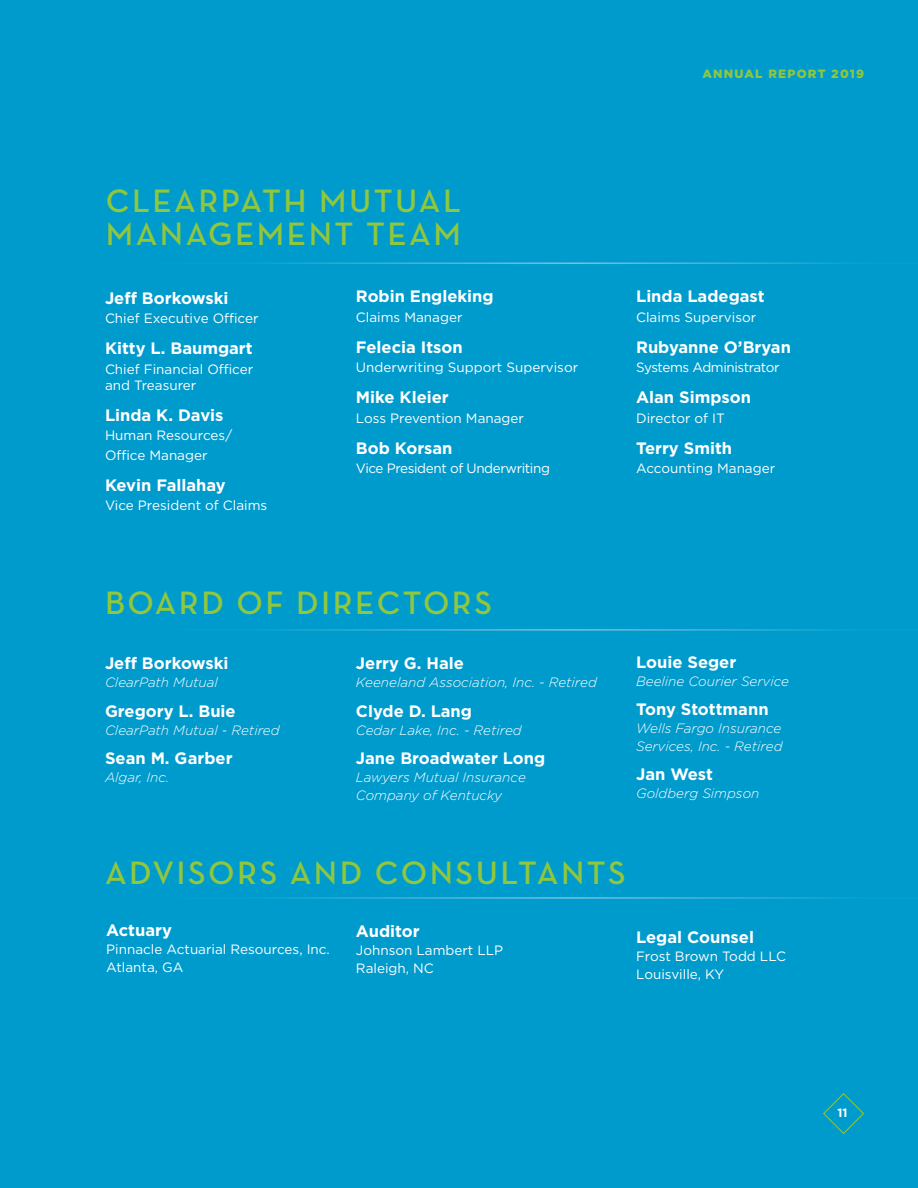
<style>
.page{position:relative;width:918px;height:1188px;background:#009bcd}
.page>*{position:absolute;margin:0;border:0;box-sizing:border-box;transform-origin:0 0}
.t1{font:600 33px/33px "Neutraface Text";letter-spacing:.075em;color:#90c73d}
.t2{font:700 16.5px "Gotham HTF";color:#fff}
.t3{font:13.5px/18px "Gotham HTF";color:#fff}
.t4{font:italic 300 13.5px/18px "Gotham HTF";color:#fff}
.t5{font:13.5px "Gotham HTF";letter-spacing:-.03em;color:#fff}
.t6{font:13.5px "Gotham HTF";letter-spacing:-.035em;color:#fff}
.t7{font:900 12px "Gotham HTF";letter-spacing:.1em;color:#90c73d}
.t8{font:700 12px "Gotham HTF";color:#fff}
</style>
<div class="page">
<hr style="left:105px;top:263px;width:813px;height:1px;background:#fff">
<hr style="left:105px;top:630px;width:813px;height:1px;background:#fff">
<hr style="left:105px;top:898px;width:813px;height:1px;background:#fff">
<svg style="left:823px;top:1093px;width:41px;height:41px"></svg>
<p class="t7" style="left:703px;top:66px;width:163px">ANNUAL REPORT 2019</p>
<h1 class="t1" style="left:106px;top:183px;width:357px">CLEARPATH MUTUAL<br>MANAGEMENT TEAM</h1>
<p class="t2" style="left:105px;top:288px;width:125px">Jeff Borkowski</p>
<p class="t3" style="left:105px;top:309px;width:155px">Chief Executive Officer</p>
<p class="t2" style="left:105px;top:339px;width:149px">Kitty L. Baumgart</p>
<p class="t3" style="left:105px;top:360px;width:150px;line-height:16.5px">Chief Financial Officer and Treasurer</p>
<p class="t2" style="left:105px;top:406px;width:120px">Linda K. Davis</p>
<p class="t3" style="left:105px;top:426px;width:129px;line-height:19.5px">Human Resources/<br>Office Manager</p>
<p class="t2" style="left:105px;top:475px;width:122px">Kevin Fallahay</p>
<p class="t3" style="left:105px;top:496px;width:164px">Vice President of Claims</p>
<p class="t2" style="left:356px;top:287px;width:139px">Robin Engleking</p>
<p class="t3" style="left:356px;top:308px;width:108px">Claims Manager</p>
<p class="t2" style="left:356px;top:337px;width:108px">Felecia Itson</p>
<p class="t3" style="left:356px;top:358px;width:224px">Underwriting Support Supervisor</p>
<p class="t2" style="left:356px;top:388px;width:94px">Mike Kleier</p>
<p class="t3" style="left:356px;top:409px;width:170px">Loss Prevention Manager</p>
<p class="t2" style="left:356px;top:438px;width:98px">Bob Korsan</p>
<p class="t5" style="left:356px;top:461px;width:196px">Vice President of Underwriting</p>
<p class="t2" style="left:636px;top:287px;width:130px">Linda Ladegast</p>
<p class="t3" style="left:636px;top:308px;width:122px">Claims Supervisor</p>
<p class="t2" style="left:636px;top:337px;width:156px">Rubyanne O’Bryan</p>
<p class="t6" style="left:636px;top:360px;width:145px">Systems Administrator</p>
<p class="t2" style="left:636px;top:388px;width:116px">Alan Simpson</p>
<p class="t3" style="left:636px;top:409px;width:90px">Director of IT</p>
<p class="t2" style="left:636px;top:438px;width:98px">Terry Smith</p>
<p class="t3" style="left:636px;top:459px;width:141px">Accounting Manager</p>
<h1 class="t1" style="left:105px;top:586px;width:389px">BOARD OF DIRECTORS</h1>
<p class="t2" style="left:105px;top:654px;width:125px">Jeff Borkowski</p>
<p class="t4" style="left:105px;top:673px;width:114px">ClearPath Mutual</p>
<p class="t2" style="left:105px;top:701px;width:132px">Gregory L. Buie</p>
<p class="t4" style="left:105px;top:721px;width:176px">ClearPath Mutual - Retired</p>
<p class="t2" style="left:105px;top:749px;width:129px">Sean M. Garber</p>
<p class="t4" style="left:105px;top:768px;width:66px">Algar, Inc.</p>
<p class="t2" style="left:356px;top:654px;width:110px">Jerry G. Hale</p>
<p class="t4" style="left:356px;top:673px;width:243px">Keeneland Association, Inc. - Retired</p>
<p class="t2" style="left:356px;top:701px;width:118px">Clyde D. Lang</p>
<p class="t4" style="left:356px;top:721px;width:167px">Cedar Lake, Inc. - Retired</p>
<p class="t2" style="left:356px;top:749px;width:191px">Jane Broadwater Long</p>
<p class="t4" style="left:356px;top:768px;width:171px">Lawyers Mutual Insurance<br>Company of Kentucky</p>
<p class="t2" style="left:636px;top:652px;width:102px">Louie Seger</p>
<p class="t4" style="left:636px;top:672px;width:154px">Beeline Courier Service</p>
<p class="t2" style="left:636px;top:700px;width:134px">Tony Stottmann</p>
<p class="t4" style="left:636px;top:719px;width:148px">Wells Fargo Insurance<br>Services, Inc. - Retired</p>
<p class="t2" style="left:636px;top:765px;width:78px">Jan West</p>
<p class="t4" style="left:636px;top:785px;width:125px">Goldberg Simpson</p>
<h1 class="t1" style="left:105px;top:856px;width:522px">ADVISORS AND CONSULTANTS</h1>
<p class="t2" style="left:106px;top:921px;width:67px">Actuary</p>
<p class="t3" style="left:106px;top:940px;width:225px">Pinnacle Actuarial Resources, Inc.<br>Atlanta, GA</p>
<p class="t2" style="left:356px;top:921px;width:65px">Auditor</p>
<p class="t3" style="left:356px;top:941px;width:149px">Johnson Lambert LLP<br>Raleigh, NC</p>
<p class="t2" style="left:636px;top:928px;width:119px">Legal Counsel</p>
<p class="t3" style="left:636px;top:947px;width:151px">Frost Brown Todd LLC<br>Louisville, KY</p>
<p class="t8" style="left:837px;top:1106px;width:12px">11</p>
</div>
